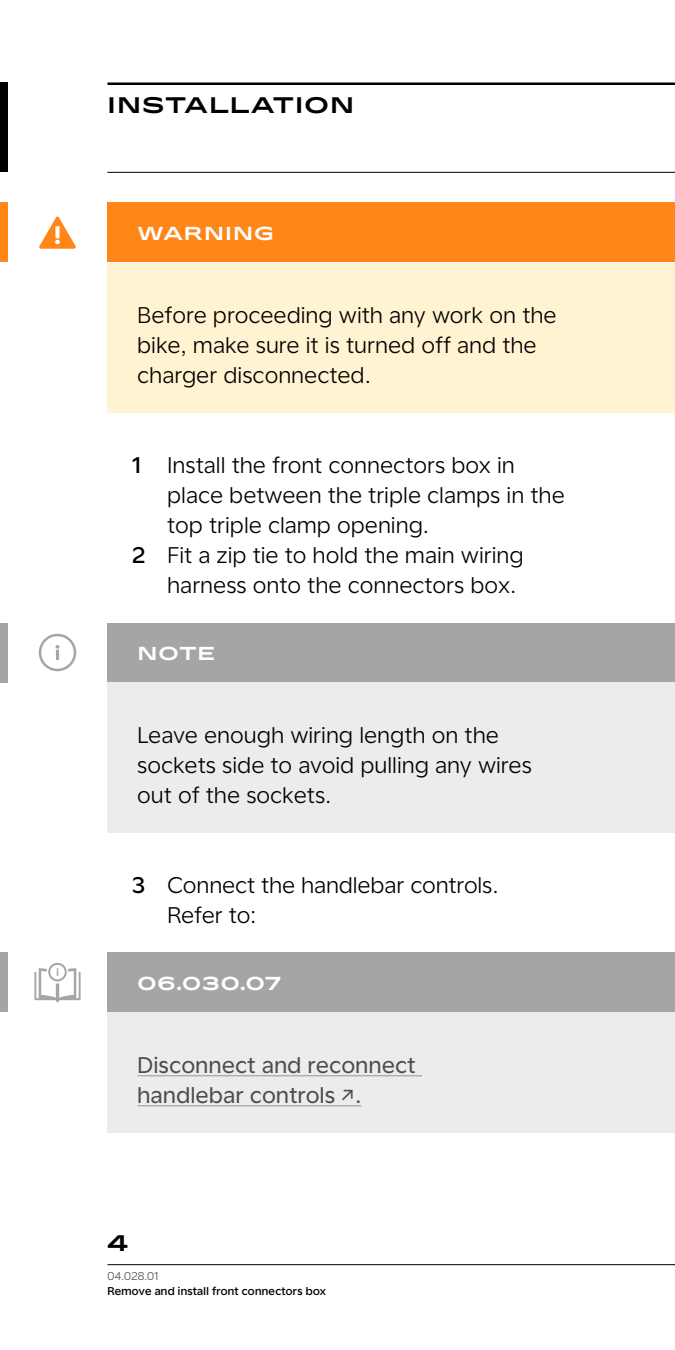
<style>
.page{position:relative;width:675px;height:1350px;background:#fff}
.page>*{position:absolute;margin:0;border:0;box-sizing:border-box;transform-origin:0 0}
.Box_copy{font:22.5px/30px "Universal Sans Display 300";letter-spacing:.03em;color:#000}
.Box_copy-2{font:22.5px/30px "Universal Sans Display 400";letter-spacing:.03em;color:#4d4d4d}
.Main_sections{font:500 22.5px "Stark Sans";letter-spacing:.06em;color:#000}
.Box_name{font:500 18.75px "Stark Sans";letter-spacing:.06em;color:#fff}
.t1{font:11.25px "Universal Sans Display 500";letter-spacing:.03em;color:#000}
.t2{font:11.25px "Universal Sans Display 300";letter-spacing:.03em;color:#4d4d4d}
.s1{font-family:"Universal Sans Display 500"}
</style>
<div class="page">
<hr style="left:108px;top:1265px;width:567px;height:1px;background:#000">
<hr style="left:108px;top:82px;width:567px;height:3px;background:#000">
<hr style="left:108px;top:172px;width:567px;height:1px;background:#000">
<div style="left:108px;top:202px;width:567px;height:60px;background:#ff8617"></div>
<div style="left:108px;top:263px;width:567px;height:149px;background:#fff3d1"></div>
<div style="left:108px;top:623px;width:567px;height:59px;background:#a4a5a5"></div>
<div style="left:108px;top:682px;width:567px;height:151px;background:#ececec"></div>
<div style="left:108px;top:952px;width:567px;height:60px;background:#a4a5a5"></div>
<div style="left:108px;top:1012px;width:567px;height:121px;background:#ececec"></div>
<hr style="left:138px;top:1075px;width:284px;height:1px;background:#a6a6a6">
<hr style="left:138px;top:1105px;width:223px;height:1px;background:#a6a6a6">
<div style="left:0;top:82px;width:8px;height:90px;background:#000"></div>
<div style="left:0;top:202px;width:8px;height:60px;background:#ff8617"></div>
<svg style="left:39px;top:216px;width:37px;height:33px"></svg>
<div style="left:0;top:952px;width:8px;height:60px;background:#a4a5a5"></div>
<svg style="left:34px;top:963px;width:47px;height:39px"></svg>
<div style="left:0;top:623px;width:8px;height:59px;background:#a4a5a5"></div>
<svg style="left:39px;top:634px;width:37px;height:37px"></svg>
<p class="Main_sections" style="left:108px;top:89px;width:248px">INSTALLATION</p>
<p class="Box_name" style="left:138px;top:221px;width:138px">WARNING</p>
<p class="Box_copy" style="left:138px;top:300px;width:420px">Before proceeding with any work on the bike, make sure it is turned off and the charger disconnected.</p>
<p class="Box_copy" style="left:168px;top:450px;width:398px;text-indent:-35px"><span class="s1">1</span> Install the front connectors box in place between the triple clamps in the top triple clamp opening.</p>
<p class="Box_copy" style="left:168px;top:540px;width:357px;text-indent:-35px"><span class="s1">2</span> Fit a zip tie to hold the main wiring harness onto the connectors box.</p>
<p class="Box_name" style="left:138px;top:641px;width:79px">NOTE</p>
<p class="Box_copy" style="left:138px;top:720px;width:396px">Leave enough wiring length on the sockets side to avoid pulling any wires out of the sockets.</p>
<p class="Box_copy" style="left:168px;top:870px;width:332px;text-indent:-35px"><span class="s1">3</span> Connect the handlebar controls.<br>Refer to:</p>
<p class="Box_name" style="left:138px;top:971px;width:144px">06.030.07</p>
<p class="Box_copy-2" style="left:138px;top:1050px;width:279px">Disconnect and reconnect handlebar controls ↗.</p>
<p class="Main_sections" style="left:108px;top:1228px;width:22px">4</p>
<p class="t2" style="left:108px;top:1270px;width:52px">04.028.01</p>
<p class="t1" style="left:108px;top:1285px;width:220px">Remove and install front connectors box</p>
</div>
